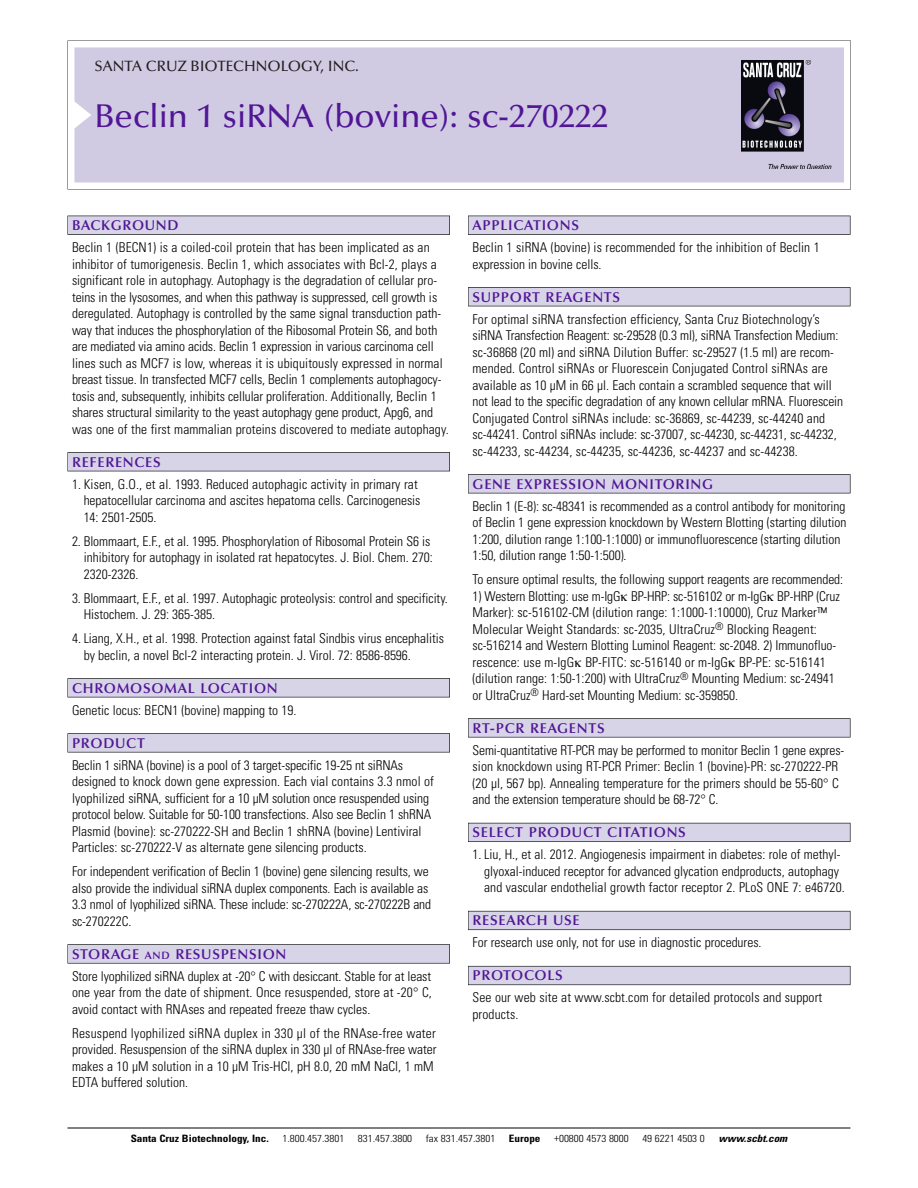
<style>
.page{position:relative;width:918px;height:1188px;background:#fff}
.page>*{position:absolute;margin:0;border:0;box-sizing:border-box;transform-origin:0 0}
.t1{font:500 33px "Optima";color:#511695}
.t2{font:500 15px "Optima";color:#231f20}
.t3{font:600 14.25px "Optima";letter-spacing:.05em;color:#511695}
.t4{font:300 condensed 13.5px/16.5px "Univers";color:#000}
.t5{font:300 condensed 10.2px "Univers";color:#000;scale:1.1 1}
.t6{font:700 condensed 10.2px "Univers";color:#000;scale:1.1 1}
.t7{font:italic 700 condensed 10.2px "Univers";color:#000;scale:1.1 1}
.s1{font-size:10.65px}
</style>
<div class="page">
<svg style="left:74px;top:41px;width:777px;height:148px"></svg>
<div style="left:74px;top:47px;width:770px;height:135px;background:#d1cae3"></div>
<img style="left:741px;top:60px;width:90px;height:108px">
<div style="left:68px;top:216px;width:382px;height:19px;background:#535256"></div>
<div style="left:68px;top:216px;width:381px;height:18px;background:#d7d4e8"></div>
<div style="left:68px;top:452px;width:382px;height:19px;background:#515155"></div>
<div style="left:68px;top:453px;width:381px;height:18px;background:#d7d4e8"></div>
<div style="left:68px;top:678px;width:382px;height:19px;background:#545357"></div>
<div style="left:68px;top:679px;width:381px;height:18px;background:#d7d4e8"></div>
<div style="left:68px;top:733px;width:382px;height:19px;background:#575659"></div>
<div style="left:68px;top:734px;width:381px;height:18px;background:#d7d4e8"></div>
<svg style="left:68px;top:944px;width:382px;height:20px"></svg>
<div style="left:68px;top:945px;width:381px;height:18px;background:#d7d4e8"></div>
<div style="left:468px;top:216px;width:382px;height:19px;background:#535256"></div>
<div style="left:468px;top:216px;width:382px;height:18px;background:#d7d4e8"></div>
<div style="left:468px;top:287px;width:382px;height:19px;background:#515155"></div>
<div style="left:468px;top:288px;width:382px;height:18px;background:#d7d4e8"></div>
<div style="left:468px;top:474px;width:382px;height:19px;background:#545357"></div>
<div style="left:468px;top:475px;width:382px;height:18px;background:#d7d4e8"></div>
<div style="left:468px;top:718px;width:382px;height:19px;background:#575659"></div>
<div style="left:468px;top:719px;width:382px;height:18px;background:#d7d4e8"></div>
<div style="left:468px;top:823px;width:382px;height:19px;background:#595860"></div>
<div style="left:468px;top:823px;width:382px;height:18px;background:#d7d4e8"></div>
<div style="left:468px;top:911px;width:382px;height:19px;background:#64626c"></div>
<div style="left:468px;top:911px;width:382px;height:18px;background:#d7d4e8"></div>
<div style="left:468px;top:966px;width:382px;height:19px;background:#686770"></div>
<div style="left:468px;top:967px;width:382px;height:18px;background:#d7d4e8"></div>
<hr style="left:68px;top:1128px;width:782px;height:1px;background:#000">
<p class="t2" style="left:94px;top:60px;width:266px">SANTA CRUZ BIOTECHNOLOGY, INC.</p>
<p class="t1" style="left:94px;top:102px;width:515px">Beclin 1 siRNA (bovine): sc-270222</p>
<p class="t3" style="left:72px;top:219px;width:108px">BACKGROUND</p>
<p class="t4" style="left:72px;top:240px;width:378px">Beclin 1 (BECN1) is a coiled-coil protein that has been implicated as an inhibitor of tumorigenesis. Beclin 1, which associates with Bcl-2, plays a significant role in autophagy. Autophagy is the degradation of cellular pro&shy;teins in the lysosomes, and when this pathway is suppressed, cell growth is deregulated. Autophagy is controlled by the same signal transduction path&shy;way that induces the phosphorylation of the Ribosomal Protein S6, and both are mediated via amino acids. Beclin 1 expression in various carcinoma cell lines such as MCF7 is low, whereas it is ubiquitously expressed in normal breast tissue. In transfected MCF7 cells, Beclin 1 complements autophagocy&shy;tosis and, subsequently, inhibits cellular proliferation. Additionally, Beclin 1 shares structural similarity to the yeast autophagy gene product, Apg6, and was one of the first mammalian proteins discovered to mediate autophagy.</p>
<p class="t3" style="left:72px;top:456px;width:90px">REFERENCES</p>
<p class="t4" style="left:84px;top:477px;width:338px;text-indent:-12px">1. Kisen, G.O., et al. 1993. Reduced autophagic activity in primary rat hepatocellular carcinoma and ascites hepatoma cells. Carcinogenesis<br>14: 2501-2505.</p>
<p class="t4" style="left:84px;top:534px;width:351px;text-indent:-12px">2. Blommaart, E.F., et al. 1995. Phosphorylation of Ribosomal Protein S6 is inhibitory for autophagy in isolated rat hepatocytes. J. Biol. Chem. 270:<br>2320-2326.</p>
<p class="t4" style="left:84px;top:591px;width:366px;text-indent:-12px">3. Blommaart, E.F., et al. 1997. Autophagic proteolysis: control and specificity.<br>Histochem. J. 29: 365-385.</p>
<p class="t4" style="left:84px;top:631px;width:362px;text-indent:-12px">4. Liang, X.H., et al. 1998. Protection against fatal Sindbis virus encephalitis by beclin, a novel Bcl-2 interacting protein. J. Virol. 72: 8586-8596.</p>
<p class="t3" style="left:72px;top:682px;width:207px">CHROMOSOMAL LOCATION</p>
<p class="t4" style="left:72px;top:703px;width:226px">Genetic locus: BECN1 (bovine) mapping to 19.</p>
<p class="t3" style="left:72px;top:737px;width:74px">PRODUCT</p>
<p class="t4" style="left:72px;top:758px;width:364px">Beclin 1 siRNA (bovine) is a pool of 3 target-specific 19-25 nt siRNAs designed to knock down gene expression. Each vial contains 3.3 nmol of lyophilized siRNA, sufficient for a 10 µM solution once resuspended using protocol below. Suitable for 50-100 transfections. Also see Beclin 1 shRNA Plasmid (bovine): sc-270222-SH and Beclin 1 shRNA (bovine) Lentiviral Particles: sc-270222-V as alternate gene silencing products.</p>
<p class="t4" style="left:72px;top:865px;width:361px">For independent verification of Beclin 1 (bovine) gene silencing results, we also provide the individual siRNA duplex components. Each is available as 3.3 nmol of lyophilized siRNA. These include: sc-270222A, sc-270222B and sc-270222C.</p>
<p class="t3" style="left:72px;top:948px;width:216px">STORAGE <span class="s1">AND</span> RESUSPENSION</p>
<p class="t4" style="left:72px;top:969px;width:361px;text-align:justify">Store lyophilized siRNA duplex at -20° C with desiccant. Stable for at least one year from the date of shipment. Once resuspended, store at -20° C, avoid contact with RNAses and repeated freeze thaw cycles.</p>
<p class="t4" style="left:72px;top:1026px;width:366px">Resuspend lyophilized siRNA duplex in 330 µl of the RNAse-free water provided. Resuspension of the siRNA duplex in 330 µl of RNAse-free water makes a 10 µM solution in a 10 µM Tris-HCl, pH 8.0, 20 mM NaCl, 1 mM EDTA buffered solution.</p>
<p class="t3" style="left:473px;top:219px;width:108px">APPLICATIONS</p>
<p class="t4" style="left:473px;top:240px;width:349px">Beclin 1 siRNA (bovine) is recommended for the inhibition of Beclin 1 expression in bovine cells.</p>
<p class="t3" style="left:473px;top:291px;width:149px">SUPPORT REAGENTS</p>
<p class="t4" style="left:473px;top:312px;width:372px">For optimal siRNA transfection efficiency, Santa Cruz Biotechnology’s siRNA Transfection Reagent: sc-29528 (0.3 ml), siRNA Transfection Medium: sc-36868 (20 ml) and siRNA Dilution Buffer: sc-29527 (1.5 ml) are recom&shy;mended. Control siRNAs or Fluorescein Conjugated Control siRNAs are available as 10 µM in 66 µl. Each contain a scrambled sequence that will not lead to the specific degradation of any known cellular mRNA. Fluorescein Conjugated Control siRNAs include: sc-36869, sc-44239, sc-44240 and sc-44241. Control siRNAs include: sc-37007, sc-44230, sc-44231, sc-44232, sc-44233, sc-44234, sc-44235, sc-44236, sc-44237 and sc-44238.</p>
<p class="t3" style="left:473px;top:478px;width:242px">GENE EXPRESSION MONITORING</p>
<p class="t4" style="left:473px;top:499px;width:375px">Beclin 1 (E-8): sc-48341 is recommended as a control antibody for monitoring of Beclin 1 gene expression knockdown by Western Blotting (starting dilution 1:200, dilution range 1:100-1:1000) or immunofluorescence (starting dilution 1:50, dilution range 1:50-1:500).</p>
<p class="t4" style="left:473px;top:573px;width:372px">To ensure optimal results, the following support reagents are recommended:</p>
<p class="t4" style="left:473px;top:589px;width:369px">1) Western Blotting: use m-IgG BP-HRP: sc-516102 or m-IgG BP-HRP (Cruz Marker): sc-516102-CM (dilution range: 1:1000-1:10000), Cruz Marker™ Molecular Weight Standards: sc-2035, UltraCruz<sup>®</sup> Blocking Reagent: sc-516214 and Western Blotting Luminol Reagent: sc-2048. 2) Immunofluo&shy;rescence: use m-IgG BP-FITC: sc-516140 or m-IgG BP-PE: sc-516141 (dilution range: 1:50-1:200) with UltraCruz<sup>®</sup> Mounting Medium: sc-24941 or UltraCruz<sup>®</sup> Hard-set Mounting Medium: sc-359850.</p>
<p class="t3" style="left:473px;top:722px;width:134px">RT-PCR REAGENTS</p>
<p class="t4" style="left:473px;top:743px;width:373px">Semi-quantitative RT-PCR may be performed to monitor Beclin 1 gene expres&shy;sion knockdown using RT-PCR Primer: Beclin 1 (bovine)-PR: sc-270222-PR (20 µl, 567 bp). Annealing temperature for the primers should be 55-60° C and the extension temperature should be 68-72° C.</p>
<p class="t3" style="left:473px;top:826px;width:215px">SELECT PRODUCT CITATIONS</p>
<p class="t4" style="left:484px;top:848px;width:362px;text-indent:-12px">1. Liu, H., et al. 2012. Angiogenesis impairment in diabetes: role of methyl&shy;glyoxal-induced receptor for advanced glycation endproducts, autophagy and vascular endothelial growth factor receptor 2. PLoS ONE 7: e46720.</p>
<p class="t3" style="left:473px;top:915px;width:109px">RESEARCH USE</p>
<p class="t4" style="left:473px;top:936px;width:291px">For research use only, not for use in diagnostic procedures.</p>
<p class="t3" style="left:473px;top:970px;width:92px">PROTOCOLS</p>
<p class="t4" style="left:473px;top:991px;width:351px">See our web site at www.scbt.com for detailed protocols and support products.</p>
<p class="t6" style="left:131px;top:1135px;width:127px">Santa Cruz Biotechnology, Inc.</p>
<p class="t5" style="left:282px;top:1135px;width:58px">1.800.457.3801</p>
<p class="t5" style="left:358px;top:1135px;width:51px">831.457.3800</p>
<p class="t5" style="left:426px;top:1135px;width:65px">fax 831.457.3801</p>
<p class="t6" style="left:509px;top:1135px;width:30px">Europe</p>
<p class="t5" style="left:554px;top:1135px;width:69px">+00800 4573 8000</p>
<p class="t5" style="left:642px;top:1135px;width:58px">49 6221 4503 0</p>
<p class="t7" style="left:719px;top:1135px;width:66px">www.scbt.com</p>
</div>
